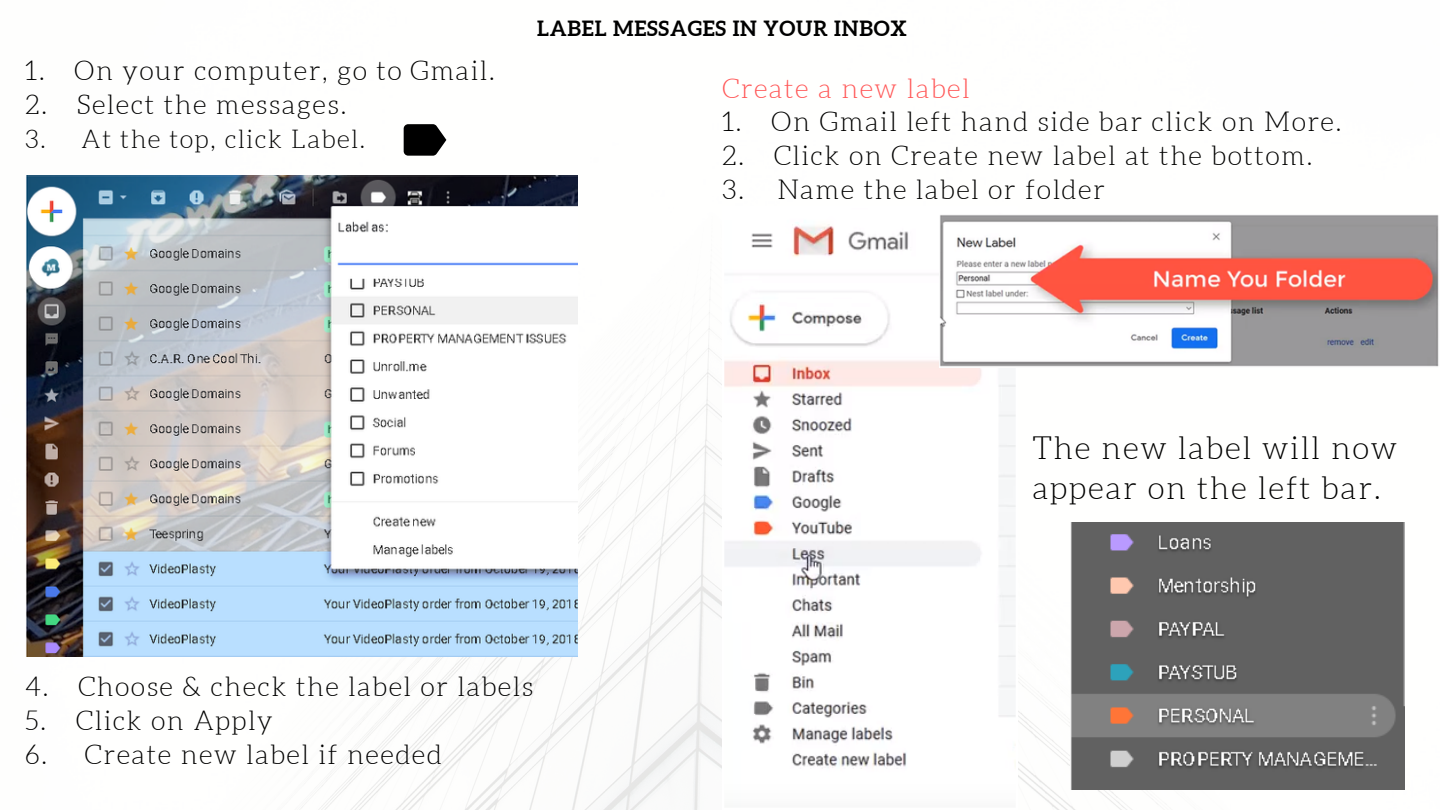
<style>
.page{position:relative;width:1440px;height:810px;background:#fff}
.page>*{position:absolute;margin:0;border:0;box-sizing:border-box;transform-origin:0 0}
.t1{font:300 31.5px/40.3px "Aleo";letter-spacing:.055em;color:#000}
.t2{font:300 27px "Aleo";letter-spacing:.055em;color:#000}
.t3{font:300 27px "Aleo";letter-spacing:.055em;color:#ff5757}
.t4{font:300 25.5px "Aleo";letter-spacing:.055em;color:#000}
.t5{font:700 21px "Aleo";letter-spacing:.04em;color:#000}
</style>
<div class="page">
<img style="left:26px;top:127px;width:1132px;height:683px">
<svg style="left:404px;top:124px;width:42px;height:32px"></svg>
<img style="left:26px;top:176px;width:551px;height:480px">
<img style="left:722px;top:207px;width:296px;height:603px">
<img style="left:939px;top:215px;width:500px;height:153px">
<img style="left:1071px;top:522px;width:334px;height:268px">
<p class="t2" style="left:25px;top:56px;width:472px">1. On your computer, go to Gmail.</p>
<p class="t2" style="left:25px;top:90px;width:323px">2. Select the messages.</p>
<p class="t4" style="left:25px;top:125px;width:342px">3. At the top, click Label.</p>
<p class="t5" style="left:537px;top:17px;width:371px">LABEL MESSAGES IN YOUR INBOX</p>
<p class="t3" style="left:722px;top:73px;width:249px">Create a new label</p>
<p class="t2" style="left:722px;top:107px;width:621px">1. On Gmail left hand side bar click on More.</p>
<p class="t2" style="left:722px;top:141px;width:592px">2. Click on Create new label at the bottom.</p>
<p class="t2" style="left:722px;top:175px;width:384px">3. Name the label or folder</p>
<p class="t1" style="left:1032px;top:428px;width:366px">The new label will now appear on the left bar.</p>
<p class="t2" style="left:25px;top:672px;width:510px">4. Choose &amp; check the label or labels</p>
<p class="t2" style="left:25px;top:705px;width:249px">5. Click on Apply</p>
<p class="t2" style="left:25px;top:739px;width:418px">6. Create new label if needed</p>
</div>
